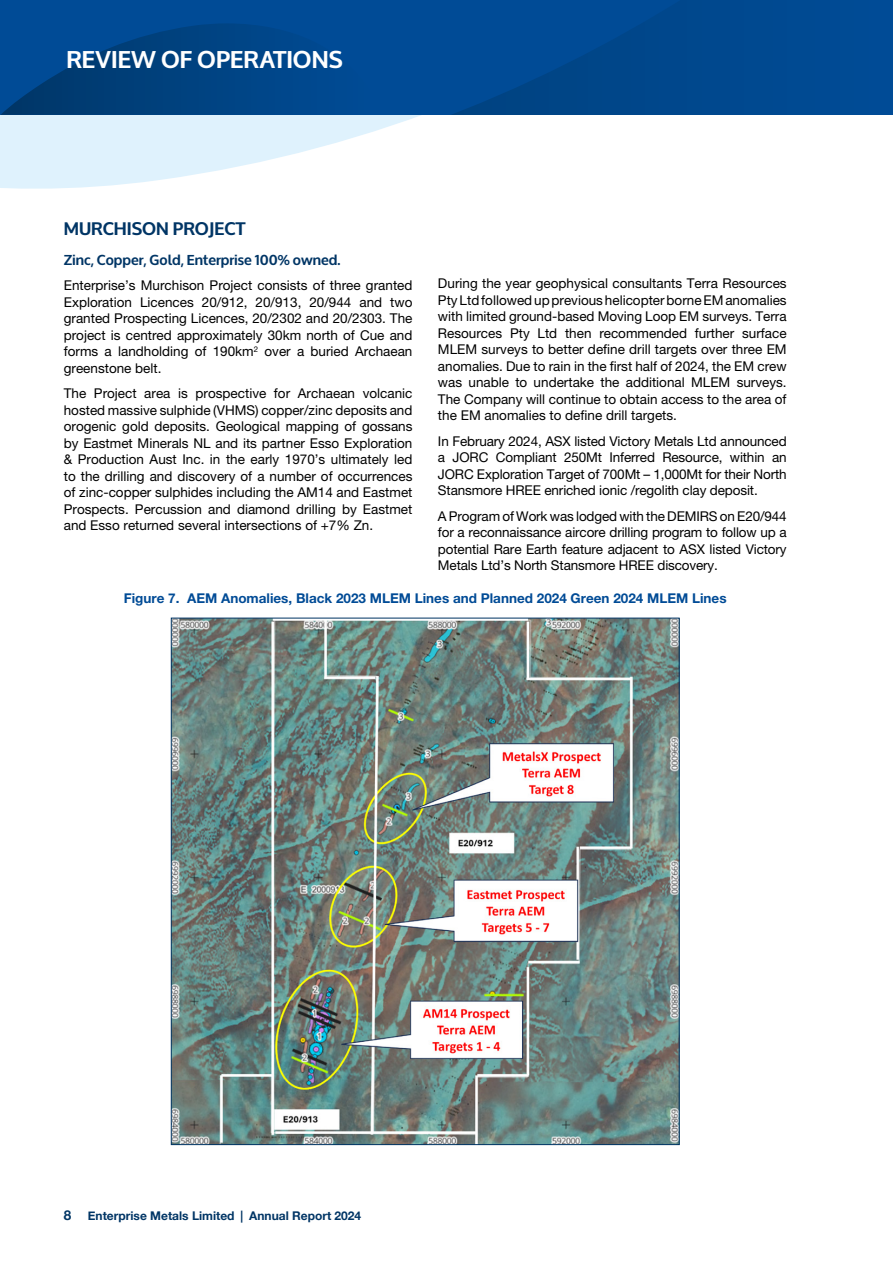
<style>
.page{position:relative;width:893px;height:1263px;background:#fff}
.page>*{position:absolute;margin:0;border:0;box-sizing:border-box;transform-origin:0 0}
.t1{font:700 24px "Oxygen";letter-spacing:.005em;color:#fff}
.t2{font:700 18px "Oxygen";color:#003565}
.t3{font:700 14.25px "Oxygen";color:#003565}
.t4{font:13.5px/16.5px "Helvetica Neue LT Pro";color:#000;text-align:justify}
.t5{font:700 13.5px "Helvetica Neue LT Pro";color:#004b96}
.t6{font:700 12px "Helvetica Neue";color:#003565}
.s1{font-size:13.5px}
</style>
<div class="page">
<svg style="left:0;top:115px;width:421px;height:74px;fill:#dff2fd"></svg>
<div style="left:0;top:0;width:893px;height:115px;background:#004b94"></div>
<svg style="left:452px;top:14px;width:207px;height:101px"></svg>
<svg style="left:1px;top:23px;width:280px;height:92px"></svg>
<img style="left:173px;top:620px;width:505px;height:523px">
<h1 class="t1" style="left:66px;top:44px;width:278px">REVIEW OF OPERATIONS</h1>
<h2 class="t2" style="left:64px;top:217px;width:183px">MURCHISON PROJECT</h2>
<p class="t3" style="left:64px;top:251px;width:278px">Zinc, Copper, Gold, Enterprise 100% owned.</p>
<p class="t4" style="left:64px;top:277px;width:350px">Enterprise’s Murchison Project consists of three granted Exploration Licences 20/912, 20/913, 20/944 and two granted Prospecting Licences, 20/2302 and 20/2303. The project is centred approximately 30km north of Cue and forms a landholding of 190km<sup>2</sup> over a buried Archaean greenstone belt.</p>
<p class="t4" style="left:64px;top:385px;width:350px">The Project area is prospective for Archaean volcanic hosted massive sulphide (VHMS) copper/zinc deposits and orogenic gold deposits. Geological mapping of gossans by Eastmet Minerals NL and its partner Esso Exploration &amp; Production Aust Inc. in the early 1970’s ultimately led to the drilling and discovery of a number of occurrences of zinc-copper sulphides including the AM14 and Eastmet Prospects. Percussion and diamond drilling by Eastmet and Esso returned several intersections of +7% Zn.</p>
<p class="t4" style="left:438px;top:275px;width:350px">During the year geophysical consultants Terra Resources Pty Ltd followed up previous helicopter borne EM anomalies with limited ground-based Moving Loop EM surveys. Terra Resources Pty Ltd then recommended further surface MLEM surveys to better define drill targets over three EM anomalies. Due to rain in the first half of 2024, the EM crew was unable to undertake the additional MLEM surveys.<br>The Company will continue to obtain access to the area of the EM anomalies to define drill targets.</p>
<p class="t4" style="left:438px;top:432px;width:350px">In February 2024, ASX listed Victory Metals Ltd announced a JORC Compliant 250Mt Inferred Resource, within an JORC Exploration Target of 700Mt – 1,000Mt for their North Stansmore HREE enriched ionic /regolith clay deposit.</p>
<p class="t4" style="left:438px;top:507px;width:350px">A Program of Work was lodged with the DEMIRS on E20/944 for a reconnaissance aircore drilling program to follow up a potential Rare Earth feature adjacent to ASX listed Victory Metals Ltd’s North Stansmore HREE discovery.</p>
<p class="t5" style="left:124px;top:590px;width:604px">Figure 7. AEM Anomalies, Black 2023 MLEM Lines and Planned 2024 Green 2024 MLEM Lines</p>
<p class="t6" style="left:64px;top:1206px;width:299px"><span class="s1">8</span> Enterprise Metals Limited | Annual Report 2024</p>
</div>
